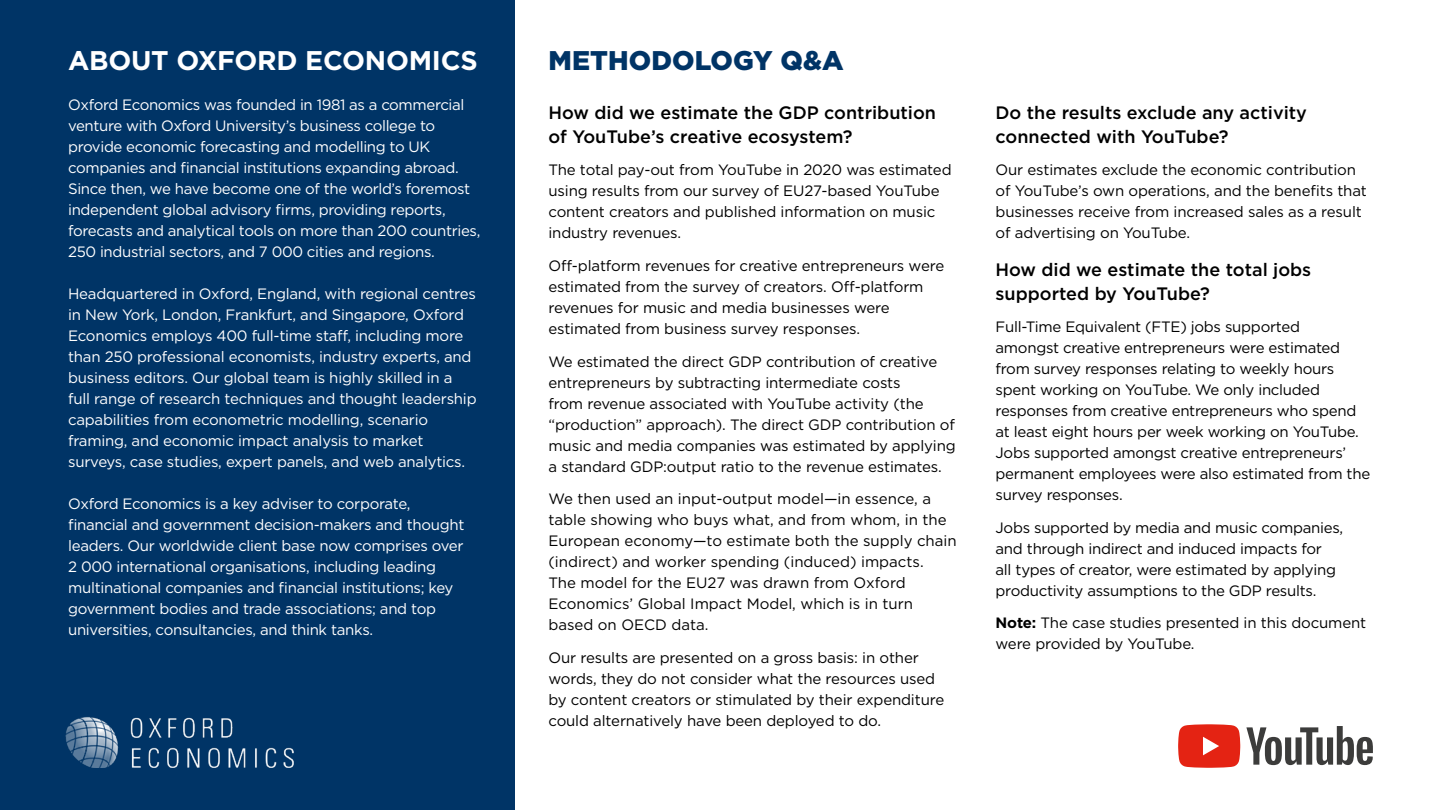
<style>
.page{position:relative;width:1441px;height:810px;background:#fff}
.page>*{position:absolute;margin:0;border:0;box-sizing:border-box;transform-origin:0 0}
.t1{font:700 27px "Gotham";letter-spacing:-.01em;color:#fff}
.t2{font:900 27px "Gotham";letter-spacing:.005em;color:#003466}
.t3{font:500 18px/24px "Gotham";color:#000}
.t4{font:15px/21px "Gotham";letter-spacing:-.01em;color:#000}
.t5{font:15px/21px "Gotham";letter-spacing:-.02em;color:#fff}
.s1{font-weight:700}
</style>
<div class="page">
<div style="left:0;top:0;width:514px;height:810px;background:#003466"></div>
<svg style="left:1178px;top:724px;width:62px;height:44px"></svg>
<svg style="left:1246px;top:726px;width:126px;height:39px"></svg>
<img style="left:65px;top:717px;width:229px;height:51px">
<h1 class="t1" style="left:68px;top:42px;width:411px">ABOUT OXFORD ECONOMICS</h1>
<p class="t5" style="left:68px;top:94px;width:414px">Oxford Economics was founded in 1981 as a commercial venture with Oxford University’s business college to provide economic forecasting and modelling to UK companies and financial institutions expanding abroad.<br>Since then, we have become one of the world’s foremost independent global advisory firms, providing reports, forecasts and analytical tools on more than 200 countries, 250 industrial sectors, and 7 000 cities and regions.</p>
<p class="t5" style="left:68px;top:283px;width:410px">Headquartered in Oxford, England, with regional centres in New York, London, Frankfurt, and Singapore, Oxford Economics employs 400 full-time staff, including more than 250 professional economists, industry experts, and business editors. Our global team is highly skilled in a full range of research techniques and thought leadership capabilities from econometric modelling, scenario framing, and economic impact analysis to market surveys, case studies, expert panels, and web analytics.</p>
<p class="t5" style="left:68px;top:493px;width:398px">Oxford Economics is a key adviser to corporate, financial and government decision-makers and thought leaders. Our worldwide client base now comprises over 2 000 international organisations, including leading multinational companies and financial institutions; key government bodies and trade associations; and top universities, consultancies, and think tanks.</p>
<h1 class="t2" style="left:548px;top:42px;width:297px">METHODOLOGY Q&amp;A</h1>
<p class="t3" style="left:548px;top:101px;width:389px">How did we estimate the GDP contribution of YouTube’s creative ecosystem?</p>
<p class="t4" style="left:548px;top:159px;width:404px">The total pay-out from YouTube in 2020 was estimated using results from our survey of EU27-based YouTube content creators and published information on music industry revenues.</p>
<p class="t4" style="left:548px;top:255px;width:397px">Off-platform revenues for creative entrepreneurs were estimated from the survey of creators. Off-platform revenues for music and media businesses were estimated from business survey responses.</p>
<p class="t4" style="left:548px;top:350px;width:409px">We estimated the direct GDP contribution of creative entrepreneurs by subtracting intermediate costs<br>from revenue associated with YouTube activity (the “production” approach). The direct GDP contribution of music and media companies was estimated by applying a standard GDP:output ratio to the revenue estimates.</p>
<p class="t4" style="left:548px;top:488px;width:410px">We then used an input-output model—in essence, a table showing who buys what, and from whom, in the European economy—to estimate both the supply chain (indirect) and worker spending (induced) impacts.<br>The model for the EU27 was drawn from Oxford Economics’ Global Impact Model, which is in turn based on OECD data.</p>
<p class="t4" style="left:548px;top:647px;width:397px">Our results are presented on a gross basis: in other words, they do not consider what the resources used by content creators or stimulated by their expenditure could alternatively have been deployed to do.</p>
<p class="t3" style="left:995px;top:100px;width:313px">Do the results exclude any activity connected with YouTube?</p>
<p class="t4" style="left:995px;top:158px;width:373px">Our estimates exclude the economic contribution of YouTube’s own operations, and the benefits that businesses receive from increased sales as a result of advertising on YouTube.</p>
<p class="t3" style="left:995px;top:258px;width:317px">How did we estimate the total jobs supported by YouTube?</p>
<p class="t4" style="left:995px;top:316px;width:376px">Full-Time Equivalent (FTE) jobs supported<br>amongst creative entrepreneurs were estimated from survey responses relating to weekly hours spent working on YouTube. We only included responses from creative entrepreneurs who spend at least eight hours per week working on YouTube.<br>Jobs supported amongst creative entrepreneurs’ permanent employees were also estimated from the survey responses.</p>
<p class="t4" style="left:995px;top:517px;width:349px">Jobs supported by media and music companies, and through indirect and induced impacts for<br>all types of creator, were estimated by applying productivity assumptions to the GDP results.</p>
<p class="t4" style="left:995px;top:612px;width:372px"><span class="s1">Note:</span> The case studies presented in this document were provided by YouTube.</p>
</div>
